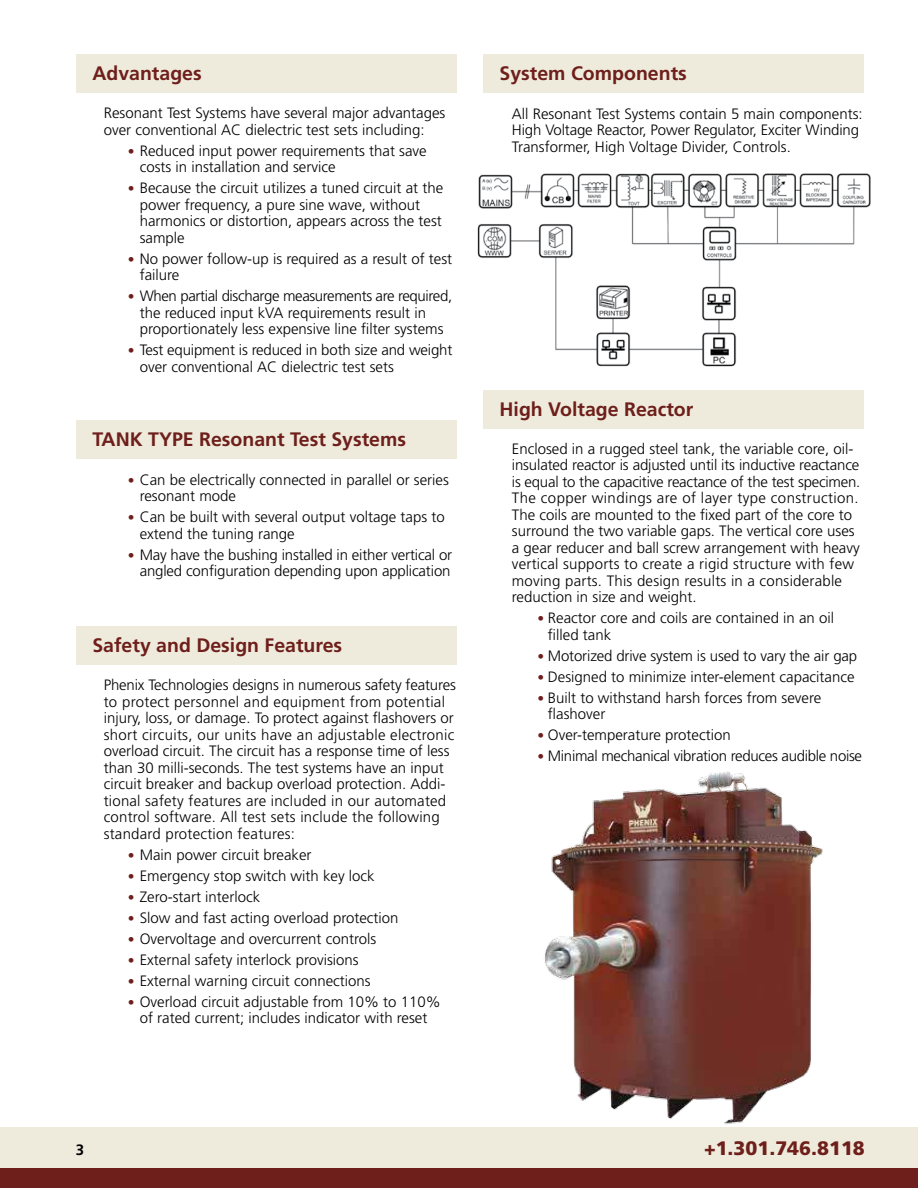
<style>
.page{position:relative;width:918px;height:1188px;background:#fff}
.page>*{position:absolute;margin:0;border:0;box-sizing:border-box;transform-origin:0 0}
.t1{font:700 19.5px "Frutiger";color:#6e1f1b}
.t2{font:900 19.5px "Frutiger";color:#6e1f1b}
.t3{font:300 15px/16.5px "Frutiger";color:#000}
.t4{font:300 15px "Frutiger";letter-spacing:-.02em;color:#000}
.t5{font:700 15px "Frutiger";color:#000}
.s1{font-size:13.5px;color:#6e1f1b}
</style>
<div class="page">
<div style="left:0;top:1127px;width:918px;height:47px;background:#efebdc"></div>
<div style="left:0;top:1169px;width:918px;height:19px;background:#6e1f1b"></div>
<img style="left:477px;top:173px;width:394px;height:221px">
<img style="left:544px;top:771px;width:279px;height:354px">
<div style="left:76px;top:54px;width:380px;height:39px;background:#efebdc"></div>
<div style="left:483px;top:54px;width:380px;height:39px;background:#efebdc"></div>
<div style="left:483px;top:390px;width:380px;height:39px;background:#efebdc"></div>
<div style="left:76px;top:420px;width:380px;height:39px;background:#efebdc"></div>
<div style="left:76px;top:626px;width:380px;height:39px;background:#efebdc"></div>
<h1 class="t1" style="left:92px;top:65px;width:111px">Advantages</h1>
<h1 class="t1" style="left:500px;top:65px;width:189px">System Components</h1>
<p class="t3" style="left:104px;top:106px;width:343px">Resonant Test Systems have several major advantages over conventional AC dielectric test sets including:</p>
<p class="t3" style="left:140px;top:143px;width:289px;text-indent:-12px"><span class="s1">•</span> Reduced input power requirements that save costs in installation and service</p>
<p class="t3" style="left:140px;top:181px;width:305px;text-indent:-12px"><span class="s1">•</span> Because the circuit utilizes a tuned circuit at the power frequency, a pure sine wave, without harmonics or distortion, appears across the test sample</p>
<p class="t3" style="left:140px;top:251px;width:314px;text-indent:-12px"><span class="s1">•</span> No power follow-up is required as a result of test failure</p>
<p class="t3" style="left:140px;top:289px;width:314px;text-indent:-12px"><span class="s1">•</span> When partial discharge measurements are required, the reduced input kVA requirements result in proportionately less expensive line filter systems</p>
<p class="t3" style="left:140px;top:343px;width:314px;text-indent:-12px"><span class="s1">•</span> Test equipment is reduced in both size and weight over conventional AC dielectric test sets</p>
<h1 class="t1" style="left:92px;top:431px;width:315px">TANK TYPE Resonant Test Systems</h1>
<p class="t3" style="left:140px;top:472px;width:311px;text-indent:-12px"><span class="s1">•</span> Can be electrically connected in parallel or series resonant mode</p>
<p class="t3" style="left:140px;top:510px;width:307px;text-indent:-12px"><span class="s1">•</span> Can be built with several output voltage taps to extend the tuning range</p>
<p class="t3" style="left:128px;top:547px;width:326px;text-align:right"><span class="s1">•</span> May have the bushing installed in either vertical or angled configuration depending upon application</p>
<h1 class="t1" style="left:92px;top:637px;width:251px">Safety and Design Features</h1>
<p class="t3" style="left:104px;top:678px;width:354px">Phenix Technologies designs in numerous safety features to protect personnel and equipment from potential injury, loss, or damage. To protect against flashovers or short circuits, our units have an adjustable electronic overload circuit. The circuit has a response time of less than 30 milli-seconds. The test systems have an input circuit breaker and backup overload protection. Addi&shy;tional safety features are included in our automated control software. All test sets include the following standard protection features:</p>
<p class="t3" style="left:128px;top:848px;width:185px"><span class="s1">•</span> Main power circuit breaker</p>
<p class="t3" style="left:128px;top:869px;width:249px"><span class="s1">•</span> Emergency stop switch with key lock</p>
<p class="t3" style="left:128px;top:890px;width:134px"><span class="s1">•</span> Zero-start interlock</p>
<p class="t3" style="left:128px;top:911px;width:272px"><span class="s1">•</span> Slow and fast acting overload protection</p>
<p class="t3" style="left:128px;top:932px;width:250px"><span class="s1">•</span> Overvoltage and overcurrent controls</p>
<p class="t3" style="left:128px;top:953px;width:233px"><span class="s1">•</span> External safety interlock provisions</p>
<p class="t3" style="left:128px;top:974px;width:245px"><span class="s1">•</span> External warning circuit connections</p>
<p class="t3" style="left:128px;top:995px;width:315px;text-align:center"><span class="s1">•</span> Overload circuit adjustable from 10% to 110% of rated current; includes indicator with reset</p>
<p class="t3" style="left:512px;top:106px;width:352px">All Resonant Test Systems contain 5 main components:<br>High Voltage Reactor, Power Regulator, Exciter Winding<br>Transformer, High Voltage Divider, Controls.</p>
<h1 class="t1" style="left:500px;top:401px;width:195px">High Voltage Reactor</h1>
<p class="t3" style="left:512px;top:442px;width:350px">Enclosed in a rugged steel tank, the variable core, oil&shy;insulated reactor is adjusted until its inductive reactance is equal to the capacitive reactance of the test specimen.<br>The copper windings are of layer type construction.<br>The coils are mounted to the fixed part of the core to surround the two variable gaps. The vertical core uses a gear reducer and ball screw arrangement with heavy vertical supports to create a rigid structure with few moving parts. This design results in a considerable reduction in size and weight.</p>
<p class="t3" style="left:548px;top:611px;width:288px;text-indent:-10px"><span class="s1">•</span> Reactor core and coils are contained in an oil filled tank</p>
<p class="t3" style="left:537px;top:649px;width:321px"><span class="s1">•</span> Motorized drive system is used to vary the air gap</p>
<p class="t3" style="left:537px;top:670px;width:319px"><span class="s1">•</span> Designed to minimize inter-element capacitance</p>
<p class="t3" style="left:548px;top:691px;width:275px;text-indent:-10px"><span class="s1">•</span> Built to withstand harsh forces from severe flashover</p>
<p class="t3" style="left:537px;top:728px;width:195px"><span class="s1">•</span> Over-temperature protection</p>
<p class="t4" style="left:537px;top:750px;width:326px"><span class="s1">•</span> Minimal mechanical vibration reduces audible noise</p>
<p class="t5" style="left:76px;top:1143px;width:10px">3</p>
<h1 class="t2" style="left:704px;top:1140px;width:162px">+1.301.746.8118</h1>
</div>
